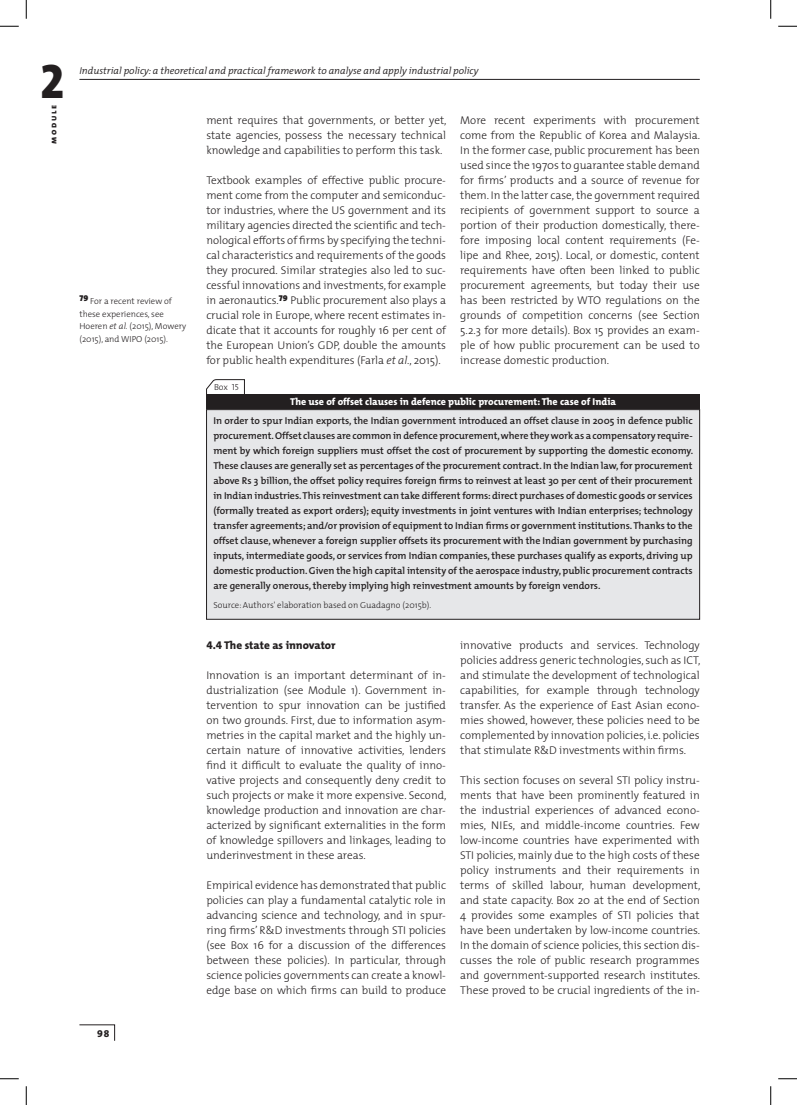
<style>
.page{position:relative;width:797px;height:1105px;background:#fff}
.page>*{position:absolute;margin:0;border:0;box-sizing:border-box;transform-origin:0 0}
.t1{font:48.75px "The Mix Extra Bold Caps";color:#231f20}
.t2{font:300 11.25px/15px "The Mix";color:#231f20;text-align:justify}
.t3{font:800 11.25px "The Mix";color:#231f20}
.t4{font:600 10px/15px "The Mix";letter-spacing:-.005em;color:#231f20;text-align:justify}
.t5{font:italic 300 10px "The Mix";color:#231f20}
.t6{font:800 10px "The Mix";color:#fff}
.t7{font:10px "The Mix Extra Bold Caps";color:#231f20}
.t8{font:300 8.75px/12.5px "The Mix";color:#231f20}
.t9{font:8.75px "The Mix Extra Bold Caps";letter-spacing:.2em;color:#231f20}
.s1{font-style:italic}
.s2{font-family:"The Mix Light Caps";font-weight:400}
.s3{font-family:"The Mix Extra Bold Caps";font-weight:400}
</style>
<div class="page">
<hr style="left:79px;top:79px;width:620px;height:1px;background:#231f20">
<svg style="left:79px;top:1024px;width:36px;height:17px"></svg>
<svg style="left:206px;top:379px;width:39px;height:15px"></svg>
<div style="left:206px;top:394px;width:493px;height:15px;background:#231f20"></div>
<div style="left:206px;top:410px;width:493px;height:209px;background:#e6e7e9"></div>
<div style="left:206px;top:409px;width:493px;height:210px;border:1px solid #231f20"></div>
<svg style="left:0;top:25px;width:19px;height:2px"></svg>
<svg style="left:778px;top:25px;width:19px;height:2px"></svg>
<svg style="left:0;top:1078px;width:19px;height:1px"></svg>
<svg style="left:778px;top:1078px;width:19px;height:1px"></svg>
<svg style="left:25px;top:0;width:2px;height:19px"></svg>
<svg style="left:25px;top:1086px;width:2px;height:19px"></svg>
<svg style="left:770px;top:0;width:1px;height:19px"></svg>
<svg style="left:770px;top:1086px;width:1px;height:19px"></svg>
<h1 class="t1" style="left:40px;top:40px;width:26px">2</h1>
<p class="t9" style="left:46px;top:144px;width:41px;rotate:-90deg">module</p>
<p class="t5" style="left:79px;top:62px;width:400px">Industrial policy: a theoretical and practical framework to analyse and apply industrial policy</p>
<p class="t8" style="left:79px;top:295px;width:108px"><sup>79</sup> For a recent review of these experiences, see<br>Hoeren <span class="s1">et al.</span> (2015), Mowery (2015), and WIPO (2015).</p>
<p class="t7" style="left:97px;top:1025px;width:14px">98</p>
<p class="t2" style="left:460px;top:113px;width:241px">More recent experiments with procurement come from the Republic of Korea and Malaysia.<br>In the former case, public procurement has been used since the 1970s to guarantee stable demand for firms’ products and a source of revenue for them. In the latter case, the government required recipients of government support to source a portion of their production domestically, there&shy;fore imposing local content requirements (Fe&shy;lipe and Rhee, 2015). Local, or domestic, content requirements have often been linked to public procurement agreements, but today their use has been restricted by WTO regulations on the grounds of competition concerns (see Section 5.2.3 for more details). Box 15 provides an exam&shy;ple of how public procurement can be used to increase domestic production.</p>
<p class="t6" style="left:290px;top:393px;width:327px">The use of offset clauses in defence public procurement: The case of India</p>
<p class="t2" style="left:206px;top:113px;width:242px">ment requires that governments, or better yet, state agencies, possess the necessary technical knowledge and capabilities to perform this task.</p>
<p class="t2" style="left:206px;top:173px;width:241px">Textbook examples of effective public procure&shy;ment come from the computer and semiconduc&shy;tor industries, where the US government and its military agencies directed the scientific and tech&shy;nological efforts of firms by specifying the techni&shy;cal characteristics and requirements of the goods they procured. Similar strategies also led to suc&shy;cessful innovations and investments, for example in aeronautics.<sup>79</sup> Public procurement also plays a crucial role in Europe, where recent estimates in&shy;dicate that it accounts for roughly 16 per cent of the European Union’s GDP, double the amounts for public health expenditures (Farla <span class="s1">et al.</span>, 2015).</p>
<p class="t8" style="left:214px;top:381px;width:26px">Box <span class="s2">15</span></p>
<p class="t4" style="left:213px;top:413px;width:481px">In order to spur Indian exports, the Indian government introduced an offset clause in 2005 in defence public procurement.Offset clauses are commonindefenceprocurement,where theywork as a compensatory require&shy;ment by which foreign suppliers must offset the cost of procurement by supporting the domestic economy.<br>These clauses are generally set as percentages of the procurement contract. In the Indian law,for procurement above Rs 3 billion, the offset policy requires foreign firms to reinvest at least 30 per cent of their procurement in Indian industries.This reinvestment can take different forms:direct purchases of domestic goods or services (formally treated as export orders); equity investments in joint ventures with Indian enterprises; technology transfer agreements; and/or provision of equipment to Indian firms or government institutions.Thanks to the offset clause, whenever a foreign supplier offsets its procurement with the Indian government by purchasing inputs, intermediate goods, or services from Indian companies, these purchases qualify as exports, driving up domestic production.Given the high capital intensity of the aerospace industry,public procurement contracts are generally onerous, thereby implying high reinvestment amounts by foreign vendors.</p>
<p class="t8" style="left:213px;top:599px;width:219px">Source: Authors' elaboration based on Guadagno (2015b).</p>
<p class="t3" style="left:206px;top:636px;width:131px"><span class="s3">4.4</span> The state as innovator</p>
<p class="t2" style="left:206px;top:668px;width:242px">Innovation is an important determinant of in&shy;dustrialization (see Module 1). Government in&shy;tervention to spur innovation can be justified on two grounds. First, due to information asym&shy;metries in the capital market and the highly un&shy;certain nature of innovative activities, lenders find it difficult to evaluate the quality of inno&shy;vative projects and consequently deny credit to such projects or make it more expensive. Second, knowledge production and innovation are char&shy;acterized by significant externalities in the form of knowledge spillovers and linkages, leading to underinvestment in these areas.</p>
<p class="t2" style="left:206px;top:878px;width:241px">Empirical evidence has demonstrated that public policies can play a fundamental catalytic role in advancing science and technology, and in spur&shy;ring firms’ R&amp;D investments through STI policies (see Box 16 for a discussion of the differences between these policies). In particular, through science policies governments can create a knowl&shy;edge base on which firms can build to produce</p>
<p class="t2" style="left:460px;top:638px;width:242px">innovative products and services. Technology policies address generic technologies, such as ICT, and stimulate the development of technological capabilities, for example through technology transfer. As the experience of East Asian econo&shy;mies showed, however, these policies need to be complemented by innovation policies, i.e. policies that stimulate R&amp;D investments within firms.</p>
<p class="t2" style="left:460px;top:773px;width:242px">This section focuses on several STI policy instru&shy;ments that have been prominently featured in the industrial experiences of advanced econo&shy;mies, NIEs, and middle-income countries. Few low-income countries have experimented with STI policies, mainly due to the high costs of these policy instruments and their requirements in terms of skilled labour, human development, and state capacity. Box 20 at the end of Section 4 provides some examples of STI policies that have been undertaken by low-income countries.<br>In the domain of science policies, this section dis&shy;cusses the role of public research programmes and government-supported research institutes.<br>These proved to be crucial ingredients of the in-</p>
</div>
